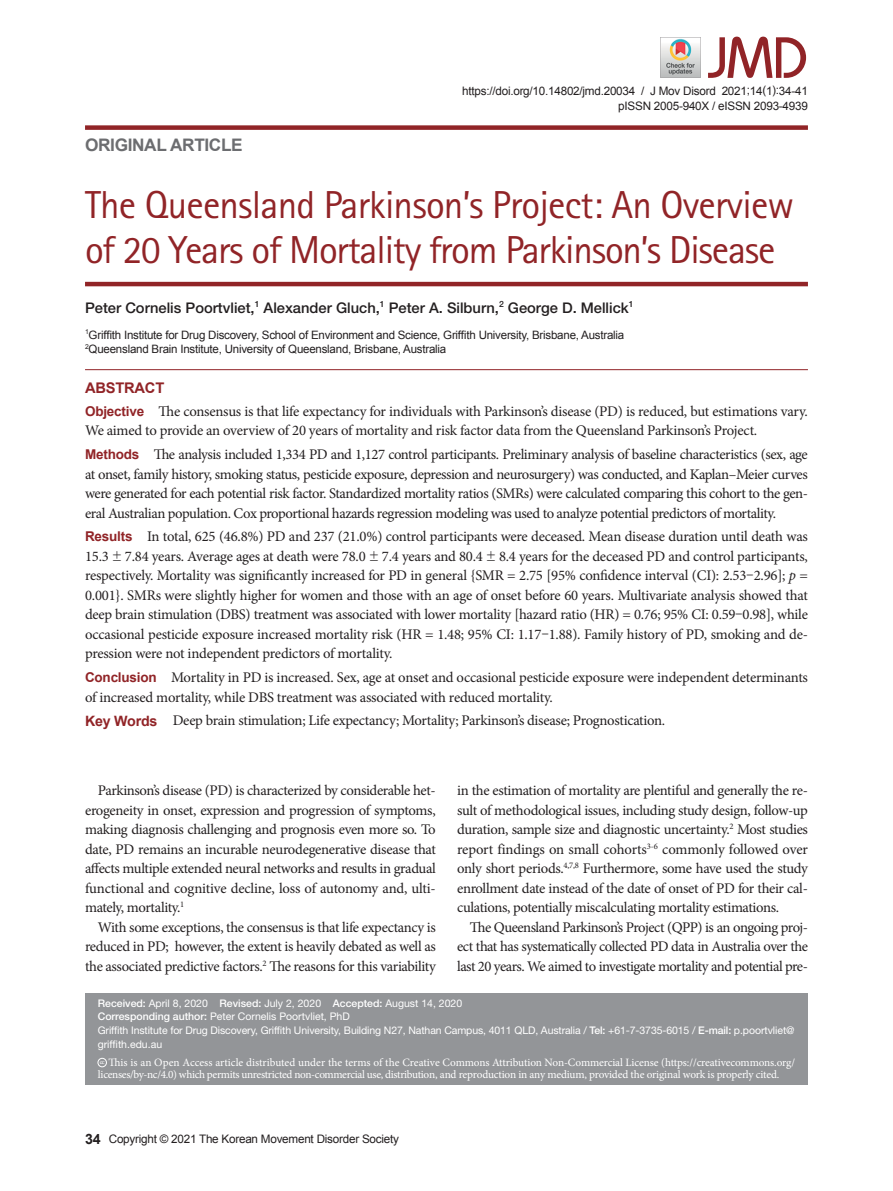
<style>
.page{position:relative;width:893px;height:1191px;background:#fff}
.page>*{position:absolute;margin:0;border:0;box-sizing:border-box;transform-origin:0 0}
.t1{font:500 57.9px "Bauhaus Std";color:#912427}
.t2{font:39px/45px "Rotis Sans Serif Std";letter-spacing:-.03em;color:#912427}
.t3{font:700 17.25px "Arial";letter-spacing:-.02em;color:#6c6d70}
.t4{font:14.7px/19.5px "Minion Pro";letter-spacing:-.02em;color:#231f20;text-align:justify}
.t5{font:500 14.7px "Helvetica Neue LT Std";color:#231f20}
.t6{font:700 14.7px "Arial";letter-spacing:-.015em;color:#912427}
.t7{font:11.7px/15px "Arial";letter-spacing:-.02em;color:#231f20;text-align:right}
.t8{font:11.55px/14.2px "Arial";letter-spacing:-.02em;color:#231f20}
.t9{font:11.25px/12.8px "Minion Pro";letter-spacing:-.02em;color:#fff}
.t10{font:10.5px/13.8px "Helvetica Neue LT Std";letter-spacing:-.01em;color:#fff}
.s1{font-family:"Arial";font-weight:700;font-size:13.5px;color:#912427}
.s2{font-family:"Arial";font-weight:700;font-size:13.5px;color:#fff}
.s3{font-family:"Garamond"}
.s4{font-style:italic}
.s5{font-family:"Arial";font-weight:700;font-size:14.25px;color:#912427}
.s6{font-family:"Arial";font-weight:700;font-size:14.25px;color:#fff}
.s7{font-weight:500}
.s8{font-size:6.75px}
.s9{font-weight:700;font-size:14.25px}
</style>
<div class="page">
<hr style="left:85px;top:282px;width:723px;height:4px;background:#912427">
<hr style="left:85px;top:369px;width:723px;height:1px;background:#912427">
<div style="left:85px;top:125px;width:723px;height:5px;background:#912427"></div>
<div style="left:85px;top:993px;width:723px;height:91px;background:#939598"></div>
<div style="left:98px;top:1058px;width:9px;height:9px;border:1px solid #fff;border-radius:50%"></div>
<img style="left:660px;top:38px;width:40px;height:40px">
<h1 class="t1" style="left:708px;top:23px;width:101px">JMD</h1>
<p class="t3" style="left:85px;top:133px;width:159px">ORIGINAL ARTICLE</p>
<p class="t7" style="left:462px;top:83px;width:347px">https://doi.org/10.14802/jmd.20034 / J Mov Disord 2021;14(1):34-41 pISSN 2005-940X / eISSN 2093-4939</p>
<h2 class="t2" style="left:85px;top:182px;width:711px">The Queensland Parkinson’s Project: An Overview of 20 Years of Mortality from Parkinson’s Disease</h2>
<p class="t5" style="left:85px;top:299px;width:550px">Peter Cornelis Poortvliet,<sup>1</sup> Alexander Gluch,<sup>1</sup> Peter A. Silburn,<sup>2</sup> George D. Mellick<sup>1</sup></p>
<p class="t8" style="left:85px;top:327px;width:541px"><sup>1</sup>Griffith Institute for Drug Discovery, School of Environment and Science, Griffith University, Brisbane, Australia<br><sup>2</sup>Queensland Brain Institute, University of Queensland, Brisbane, Australia</p>
<p class="t6" style="left:85px;top:378px;width:81px">ABSTRACT</p>
<p class="t4" style="left:85px;top:401px;width:724px"><span class="s1">Objective</span><span class="s2">aa</span>The consensus is that life expectancy for individuals with Parkinson’s disease (PD) is reduced, but estimations vary.<br>We aimed to provide an overview of 20 years of mortality and risk factor data from the Queensland Parkinson’s Project.</p>
<p class="t4" style="left:85px;top:445px;width:724px"><span class="s1">Methods</span><span class="s2">aa</span>The analysis included 1,334 PD and 1,127 control participants. Preliminary analysis of baseline characteristics (sex, age at onset, family history, smoking status, pesticide exposure, depression and neurosurgery) was conducted, and Kaplan–Meier curves were generated for each potential risk factor. Standardized mortality ratios (SMRs) were calculated comparing this cohort to the gen&shy;eral Australian population. Cox proportional hazards regression modeling was used to analyze potential predictors of mortality.</p>
<p class="t4" style="left:85px;top:527px;width:724px"><span class="s1">Results</span><span class="s2">aa</span>In total, 625 (46.8%) PD and 237 (21.0%) control participants were deceased. Mean disease duration until death was 15.3 <span class="s3">±</span> 7.84 years. Average ages at death were 78.0 <span class="s3">±</span> 7.4 years and 80.4 <span class="s3">±</span> 8.4 years for the deceased PD and control participants, respectively. Mortality was significantly increased for PD in general {SMR = 2.75 [95% confidence interval (CI): 2.53–2.96]; <span class="s4">p</span> = 0.001}. SMRs were slightly higher for women and those with an age of onset before 60 years. Multivariate analysis showed that deep brain stimulation (DBS) treatment was associated with lower mortality [hazard ratio (HR) = 0.76; 95% CI: 0.59–0.98], while occasional pesticide exposure increased mortality risk (HR = 1.48; 95% CI: 1.17–1.88). Family history of PD, smoking and de&shy;pression were not independent predictors of mortality.</p>
<p class="t4" style="left:85px;top:668px;width:724px"><span class="s1">Conclusion</span><span class="s2">aa</span>Mortality in PD is increased. Sex, age at onset and occasional pesticide exposure were independent determinants of increased mortality, while DBS treatment was associated with reduced mortality.</p>
<p class="t4" style="left:85px;top:711px;width:582px"><span class="s5">Key Words</span><span class="s6">aa</span>Deep brain stimulation; Life expectancy; Mortality; Parkinson’s disease; Prognostication.</p>
<p class="t4" style="left:457px;top:781px;width:352px">in the estimation of mortality are plentiful and generally the re&shy;sult of methodological issues, including study design, follow-up duration, sample size and diagnostic uncertainty.<sup>2</sup> Most studies report findings on small cohorts<sup>3-6</sup> commonly followed over only short periods.<sup>4,7,8</sup> Furthermore, some have used the study enrollment date instead of the date of onset of PD for their cal&shy;culations, potentially miscalculating mortality estimations.</p>
<p class="t4" style="left:457px;top:917px;width:352px;text-indent:13px">The Queensland Parkinson’s Project (QPP) is an ongoing proj&shy;ect that has systematically collected PD data in Australia over the last 20 years. We aimed to investigate mortality and potential pre-</p>
<p class="t10" style="left:98px;top:995px;width:698px"><span class="s7">Received:</span> April 8, 2020 <span class="s7">Revised:</span> July 2, 2020 <span class="s7">Accepted:</span> August 14, 2020<br><span class="s7">Corresponding author:</span> Peter Cornelis Poortvliet, PhD<br>Griffith Institute for Drug Discovery, Griffith University, Building N27, Nathan Campus, 4011 QLD, Australia / <span class="s7">Tel:</span> +61-7-3735-6015 / <span class="s7">E-mail:</span> p.poortvliet@ griffith.edu.au</p>
<p class="t9" style="left:98px;top:1055px;width:699px"><span class="s8">cc</span> This is an Open Access article distributed under the terms of the Creative Commons Attribution Non-Commercial License (https://creativecommons.org/ licenses/by-nc/4.0) which permits unrestricted non-commercial use, distribution, and reproduction in any medium, provided the original work is properly cited.</p>
<p class="t4" style="left:85px;top:781px;width:352px;text-indent:13px">Parkinson’s disease (PD) is characterized by considerable het&shy;erogeneity in onset, expression and progression of symptoms, making diagnosis challenging and prognosis even more so. To date, PD remains an incurable neurodegenerative disease that affects multiple extended neural networks and results in gradual functional and cognitive decline, loss of autonomy and, ulti&shy;mately, mortality.<sup>1</sup></p>
<p class="t4" style="left:85px;top:917px;width:352px;text-indent:13px">With some exceptions, the consensus is that life expectancy is reduced in PD; however, the extent is heavily debated as well as the associated predictive factors.<sup>2</sup> The reasons for this variability</p>
<p class="t7" style="left:85px;top:1131px;width:315px"><span class="s9">34</span> Copyright © 2021 The Korean Movement Disorder Society</p>
</div>
